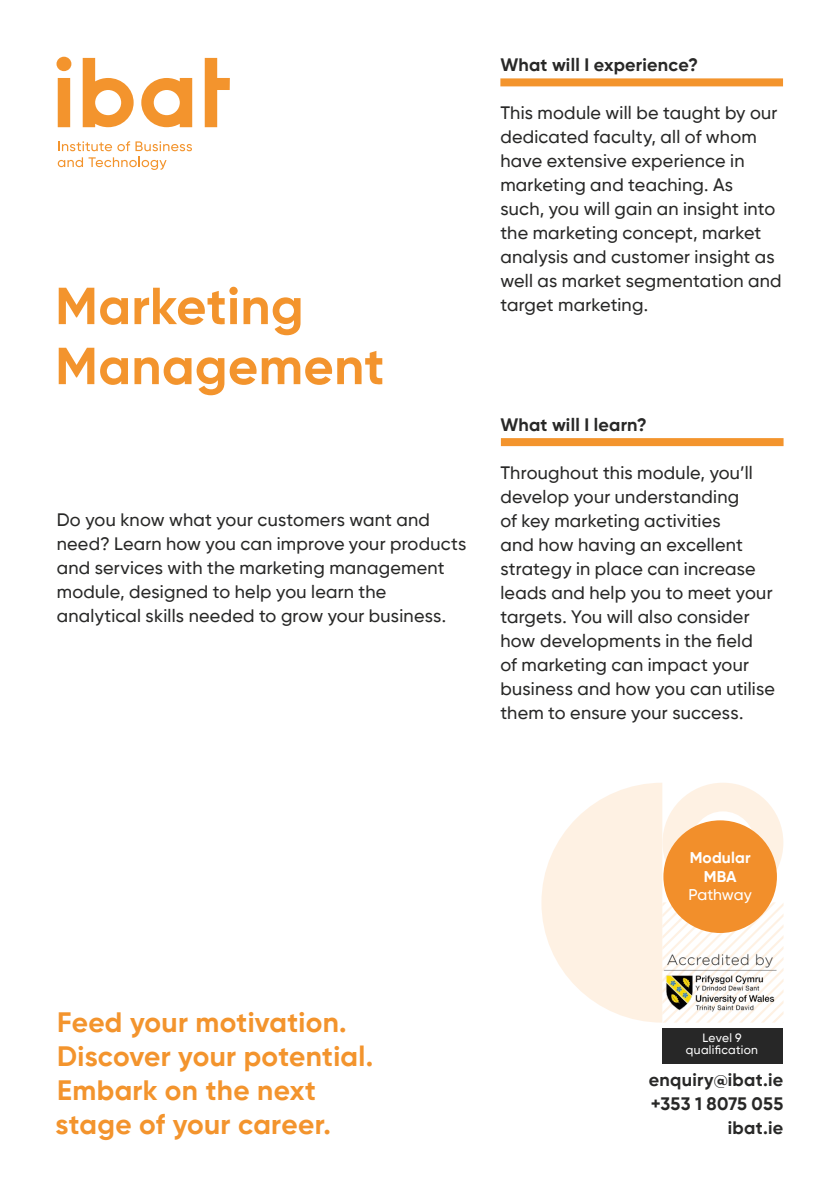
<style>
.page{position:relative;width:840px;height:1191px;background:#fff}
.page>*{position:absolute;margin:0;border:0;box-sizing:border-box;transform-origin:0 0}
.t1{font:700 52px "Gilroy";letter-spacing:.01em;color:#f3942d}
.t2{font:700 28px "Gilroy";letter-spacing:.01em;color:#f3942d}
.t3{font:500 18px/24px "Gilroy";letter-spacing:.015em;color:#282827}
.t4{font:700 18px "Gilroy";letter-spacing:.015em;color:#282827}
.t5{font:700 15.6px/18.6px "Gilroy";letter-spacing:.01em;color:#fff;text-align:center}
.t6{font:500 12px "Gilroy";letter-spacing:.025em;color:#fff}
.s1{font-weight:500}
</style>
<div class="page">
<div style="left:500px;top:438px;width:283px;height:8px;background:#f3942d"></div>
<div style="left:500px;top:78px;width:282px;height:8px;background:#f3942d"></div>
<svg style="left:541px;top:783px;width:242px;height:239px"></svg>
<svg style="left:58px;top:141px;width:134px;height:10px"></svg>
<svg style="left:58px;top:157px;width:108px;height:13px"></svg>
<div style="left:58px;top:78px;width:12px;height:49px;background:#f3942d"></div>
<svg style="left:83px;top:58px;width:50px;height:69px"></svg>
<svg style="left:205px;top:58px;width:25px;height:69px"></svg>
<svg style="left:141px;top:78px;width:51px;height:49px"></svg>
<div style="left:56px;top:57px;width:15px;height:14px;background:#f3942d;border-radius:50%"></div>
<div style="left:663px;top:820px;width:113px;height:113px;background:#f28f2b;border-radius:50%"></div>
<img style="left:663px;top:947px;width:113px;height:69px">
<div style="left:662px;top:1028px;width:120px;height:35px;background:#272727"></div>
<p class="t1" style="left:55px;top:273px;width:249px">Marketing</p>
<p class="t1" style="left:55px;top:333px;width:330px">Management</p>
<p class="t3" style="left:57px;top:507px;width:411px">Do you know what your customers want and need? Learn how you can improve your products and services with the marketing management module, designed to help you learn the analytical skills needed to grow your business.</p>
<p class="t4" style="left:500px;top:53px;width:199px">What will I experience?</p>
<p class="t3" style="left:500px;top:100px;width:282px">This module will be taught by our dedicated faculty, all of whom have extensive experience in marketing and teaching. As<br>such, you will gain an insight into the marketing concept, market analysis and customer insight as well as market segmentation and target marketing.</p>
<p class="t4" style="left:500px;top:413px;width:148px">What will I learn?</p>
<p class="t3" style="left:500px;top:460px;width:276px">Throughout this module, you’ll develop your understanding<br>of key marketing activities<br>and how having an excellent strategy in place can increase leads and help you to meet your targets. You will also consider how developments in the field<br>of marketing can impact your business and how you can utilise them to ensure your success.</p>
<p class="t2" style="left:57px;top:1005px;width:291px">Feed your motivation.</p>
<p class="t2" style="left:57px;top:1039px;width:317px">Discover your potential.</p>
<p class="t2" style="left:57px;top:1073px;width:260px">Embark on the next</p>
<p class="t2" style="left:55px;top:1107px;width:277px">stage of your career.</p>
<p class="t5" style="left:688px;top:848px;width:65px">Modular<br>MBA<br><span class="s1">Pathway</span></p>
<p class="t6" style="left:702px;top:1030px;width:40px">Level 9</p>
<p class="t6" style="left:685px;top:1042px;width:74px">qualification</p>
<p class="t4" style="left:648px;top:1068px;width:136px">enquiry@ibat.ie</p>
<p class="t4" style="left:650px;top:1092px;width:134px">+353 1 8075 055</p>
<p class="t4" style="left:727px;top:1116px;width:57px">ibat.ie</p>
</div>
